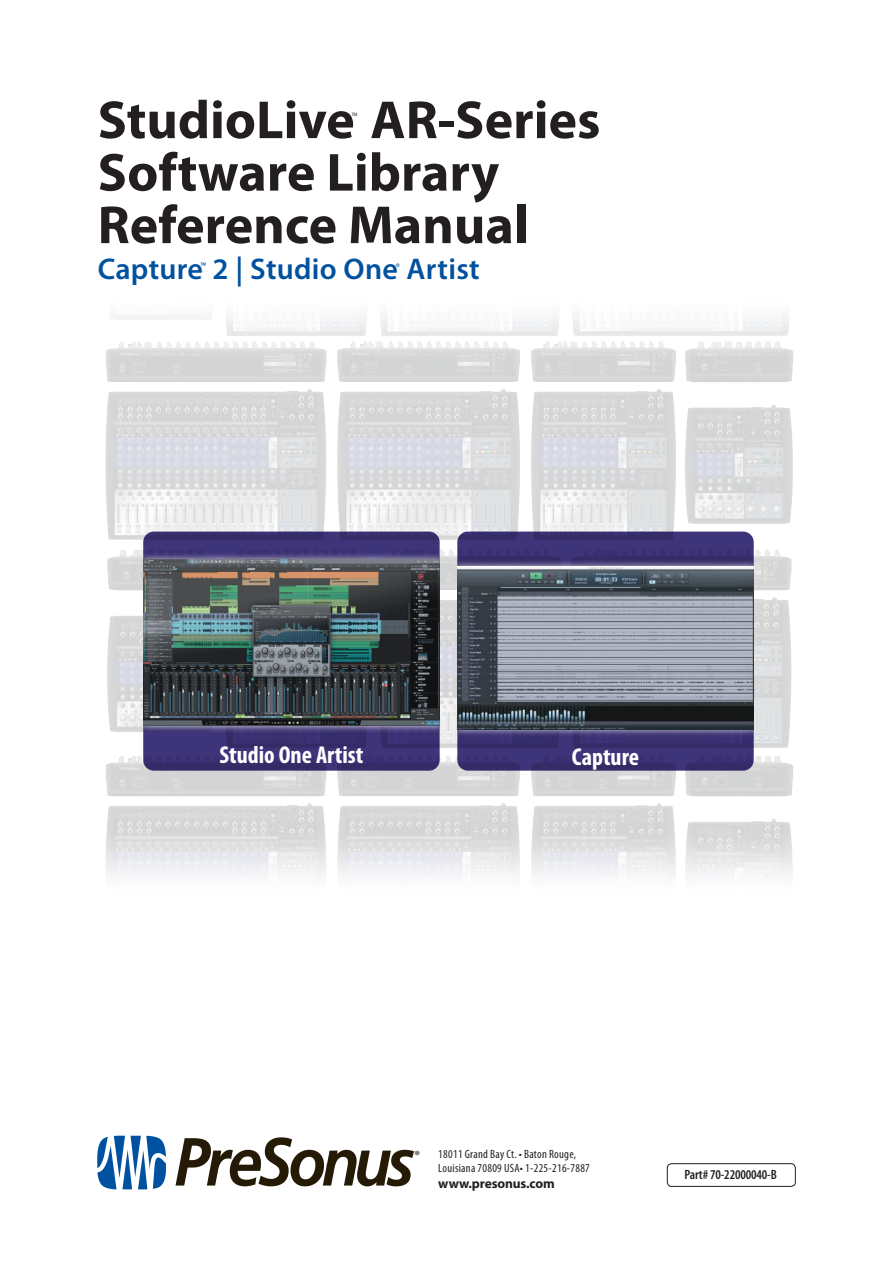
<style>
.page{position:relative;width:893px;height:1263px;background:#fff}
.page>*{position:absolute;margin:0;border:0;box-sizing:border-box;transform-origin:0 0}
.t1{font:700 54px/52.5px "Myriad Pro";color:#241f1f}
.t2{font:600 30px "Myriad Pro";letter-spacing:.01em;color:#00519f}
.t3{font:700 condensed 24.45px "Myriad Pro";color:#fff}
.t4{font:600 condensed 13.5px "Myriad Pro";letter-spacing:-.01em;color:#241f1f}
.t5{font:700 13.5px "Myriad Pro";letter-spacing:-.01em;color:#241f1f}
.t6{font:13.5px "Myriad Pro";color:#241f1f}
.t7{font:300 condensed 12.3px "Myriad Pro";color:#241f1f}
.t8{font:condensed 12px/13.5px "Myriad Pro";letter-spacing:.025em;color:#241f1f}
.t9{font:condensed 10.95px "Myriad Pro";color:#00519f}
</style>
<div class="page">
<div style="left:667px;top:1163px;width:129px;height:24px;border:1px solid #241f1f;border-radius:4px"></div>
<svg style="left:97px;top:1136px;width:69px;height:53px"></svg>
<svg style="left:176px;top:1137px;width:238px;height:49px"></svg>
<img style="left:105px;top:315px;width:688px;height:562px">
<div style="left:143px;top:532px;width:297px;height:239px;background:linear-gradient(to right,#3b3174,#393071);border-radius:11px"></div>
<img style="left:143px;top:549px;width:297px;height:187px">
<img style="left:143px;top:559px;width:297px;height:167px">
<div style="left:457px;top:532px;width:297px;height:239px;background:linear-gradient(to right,#3a3072,#3b3174);border-radius:11px"></div>
<img style="left:457px;top:556px;width:297px;height:184px">
<img style="left:457px;top:566px;width:297px;height:164px">
<h1 class="t1" style="left:98px;top:94px;width:504px">StudioLive AR-Series</h1>
<p class="t7" style="left:351px;top:110px;width:7px">™</p>
<h1 class="t1" style="left:98px;top:147px;width:433px">Software Library<br>Reference Manual</h1>
<h2 class="t2" style="left:98px;top:252px;width:383px">Capture 2 | Studio One Artist</h2>
<p class="t9" style="left:200px;top:260px;width:7px">™</p>
<p class="t9" style="left:396px;top:262px;width:6px">®</p>
<h3 class="t3" style="left:219px;top:741px;width:146px">Studio One Artist</h3>
<h3 class="t3" style="left:572px;top:743px;width:69px">Capture</h3>
<p class="t6" style="left:414px;top:1148px;width:7px">®</p>
<p class="t8" style="left:438px;top:1147px;width:153px">18011 Grand Bay Ct. • Baton Rouge,<br>Louisiana 70809 USA• 1-225-216-7887</p>
<p class="t5" style="left:438px;top:1176px;width:118px">www.presonus.com</p>
<p class="t4" style="left:684px;top:1167px;width:94px">Part# 70-22000040-B</p>
</div>
